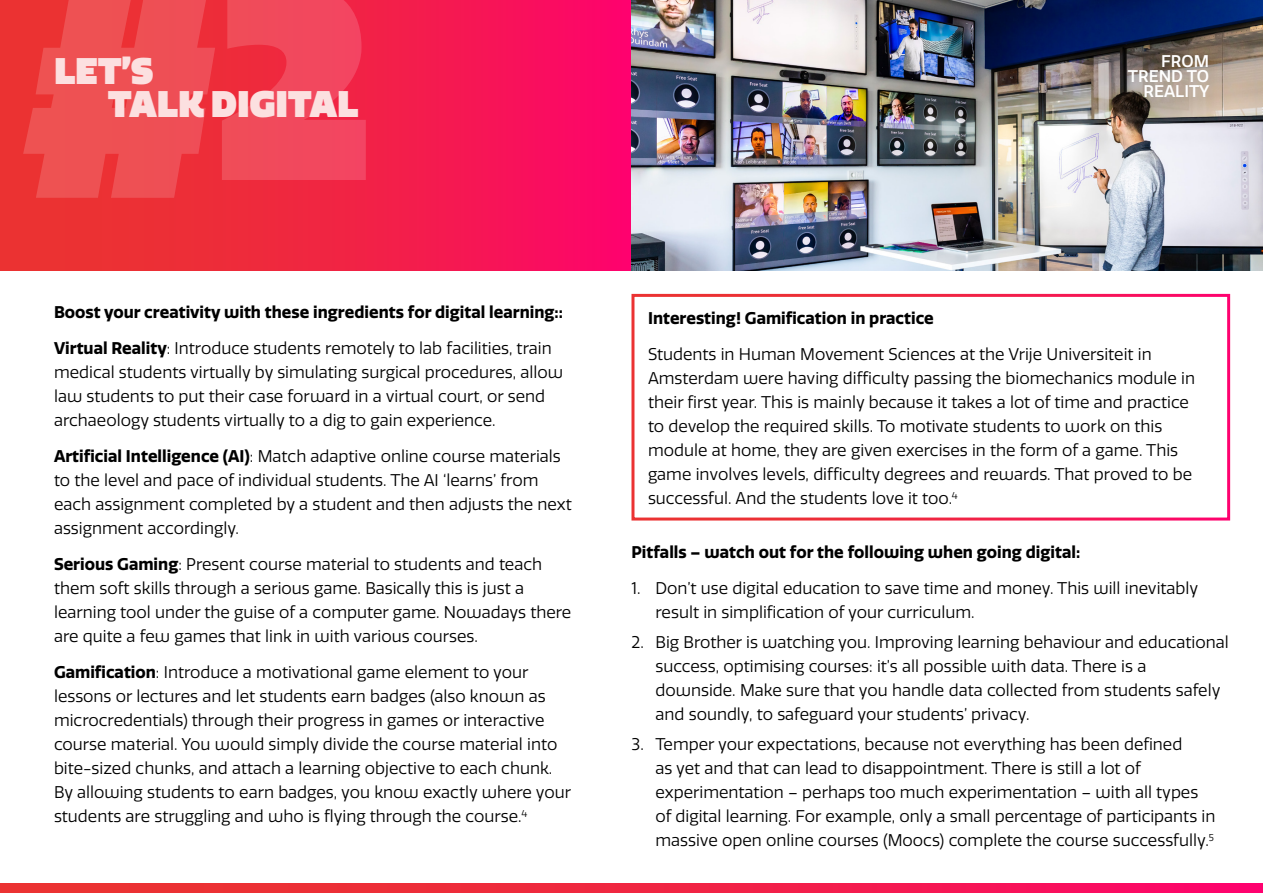
<style>
.page{position:relative;width:1263px;height:893px;background:#fff}
.page>*{position:absolute;margin:0;border:0;box-sizing:border-box;transform-origin:0 0}
.t1{font:900 270px "Quatro";color:#fff}
.t2{font:900 36px/33px "Quatro";color:#fce0e0}
.t3{font:16.5px/24px "Quatro";color:#000}
.t4{font:700 16.5px/36px "Quatro";color:#000}
.t5{font:500 16.5px/15px "Quatro";color:#fff;text-align:right}
.s1{font-weight:400}
.s2{font-weight:700}
</style>
<div class="page">
<div style="left:0;top:0;width:631px;height:270px;background:linear-gradient(to right,#e83a28,#fb0965)"></div>
<img style="left:631px;top:0;width:632px;height:270px">
<div style="left:631px;top:294px;width:599px;height:226px;border:3px solid #fff"></div>
<svg style="left:0;top:884px;width:1263px;height:9px;background:#f12146"></svg>
<h1 class="t1" style="left:16px;top:-88px;width:358px">#2</h1>
<h2 class="t2" style="left:108px;top:54px;width:252px;text-indent:-54px">LET’S<br>TALK DIGITAL</h2>
<p class="t4" style="left:54px;top:294px;width:510px">Boost your creativity with these ingredients for digital learning::<br>Virtual Reality<span class="s1">: Introduce students remotely to lab facilities, train</span></p>
<p class="t3" style="left:54px;top:360px;width:511px">medical students virtually by simulating surgical procedures, allow law students to put their case forward in a virtual court, or send archaeology students virtually to a dig to gain experience.</p>
<p class="t3" style="left:54px;top:445px;width:519px"><span class="s2">Artificial Intelligence (AI)</span>: Match adaptive online course materials to the level and pace of individual students. The AI ‘learns’ from each assignment completed by a student and then adjusts the next assignment accordingly.</p>
<p class="t3" style="left:54px;top:553px;width:519px"><span class="s2">Serious Gaming</span>: Present course material to students and teach them soft skills through a serious game. Basically this is just a learning tool under the guise of a computer game. Nowadays there are quite a few games that link in with various courses.</p>
<p class="t3" style="left:54px;top:661px;width:519px"><span class="s2">Gamification</span>: Introduce a motivational game element to your lessons or lectures and let students earn badges (also known as microcredentials) through their progress in games or interactive course material. You would simply divide the course material into bite-sized chunks, and attach a learning objective to each chunk.<br>By allowing students to earn badges, you know exactly where your students are struggling and who is flying through the course.<sup>4</sup></p>
<p class="t5" style="left:1128px;top:54px;width:83px">FROM<br>TREND TO<br>REALITY</p>
<p class="t4" style="left:648px;top:300px;width:287px">Interesting! Gamification in practice</p>
<p class="t3" style="left:648px;top:342px;width:549px">Students in Human Movement Sciences at the Vrije Universiteit in Amsterdam were having difficulty passing the biomechanics module in their first year. This is mainly because it takes a lot of time and practice to develop the required skills. To motivate students to work on this module at home, they are given exercises in the form of a game. This game involves levels, difficulty degrees and rewards. That proved to be successful. And the students love it too.<sup>4</sup></p>
<p class="t4" style="left:631px;top:534px;width:450px">Pitfalls – watch out for the following when going digital:</p>
<p class="t3" style="left:655px;top:576px;width:544px;text-indent:-24px">1. Don’t use digital education to save time and money. This will inevitably result in simplification of your curriculum.</p>
<p class="t3" style="left:655px;top:630px;width:575px;text-indent:-24px">2. Big Brother is watching you. Improving learning behaviour and educational success, optimising courses: it’s all possible with data. There is a downside. Make sure that you handle data collected from students safely and soundly, to safeguard your students’ privacy.</p>
<p class="t3" style="left:655px;top:733px;width:561px;text-indent:-24px">3. Temper your expectations, because not everything has been defined<br>as yet and that can lead to disappointment. There is still a lot of experimentation – perhaps too much experimentation – with all types of digital learning. For example, only a small percentage of participants in massive open online courses (Moocs) complete the course successfully.<sup>5</sup></p>
</div>
